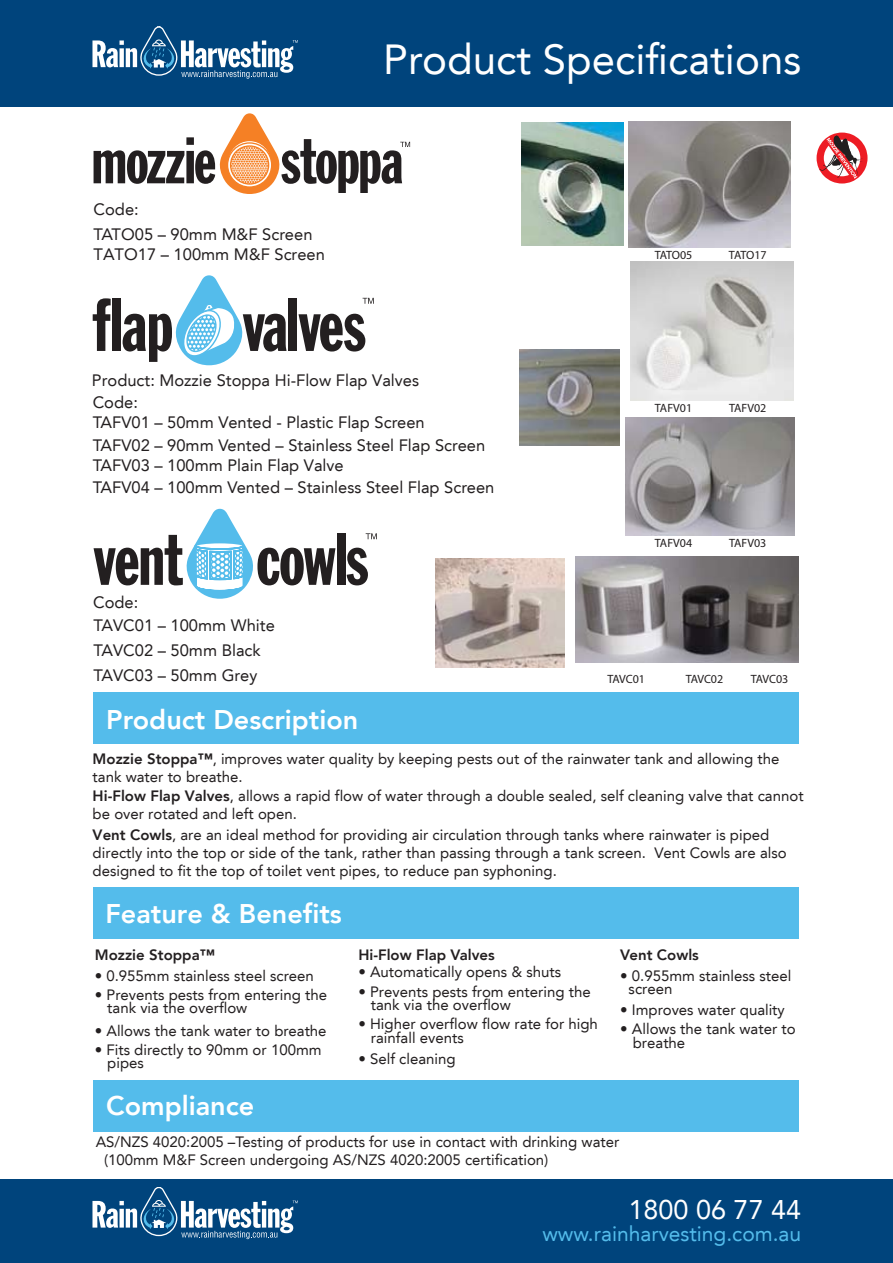
<style>
.page{position:relative;width:893px;height:1263px;background:#fff}
.page>*{position:absolute;margin:0;border:0;box-sizing:border-box;transform-origin:0 0}
.t1{font:42px "Avenir LT";color:#fff}
.t2{font:800 27px "Avenir LT";color:#fff}
.t3{font:27px "Avenir LT";color:#fff}
.t4{font:21px "Avenir LT";color:#54bceb}
.t5{font:16.5px/25.2px "Avenir LT";color:#231f20}
.t6{font:15px/13.5px "Avenir LT";color:#231f20}
.t7{font:800 15px "Avenir LT";color:#231f20}
.t8{font:12px "Myriad";color:#231f20}
.s1{font-weight:800}
</style>
<div class="page">
<div style="left:0;top:0;width:893px;height:107px;background:#00447c"></div>
<svg style="left:92px;top:26px;width:206px;height:53px"></svg>
<div style="left:0;top:1179px;width:893px;height:84px;background:#00447c"></div>
<svg style="left:92px;top:1187px;width:206px;height:52px"></svg>
<img style="left:630px;top:262px;width:163px;height:138px">
<svg style="left:94px;top:113px;width:316px;height:81px"></svg>
<svg style="left:93px;top:298px;width:18px;height:53px"></svg>
<div style="left:112px;top:299px;width:9px;height:52px;background:#231f20"></div>
<div style="left:289px;top:299px;width:8px;height:52px;background:#231f20"></div>
<svg style="left:299px;top:314px;width:66px;height:37px"></svg>
<svg style="left:123px;top:275px;width:164px;height:90px"></svg>
<svg style="left:363px;top:298px;width:11px;height:6px"></svg>
<div style="left:337px;top:533px;width:8px;height:52px;background:#231f20"></div>
<svg style="left:347px;top:548px;width:21px;height:37px"></svg>
<svg style="left:94px;top:509px;width:241px;height:90px"></svg>
<svg style="left:366px;top:533px;width:11px;height:6px"></svg>
<div style="left:94px;top:1081px;width:705px;height:51px;background:#54bceb"></div>
<div style="left:94px;top:693px;width:705px;height:51px;background:#54bceb"></div>
<div style="left:93px;top:887px;width:705px;height:51px;background:#54bceb"></div>
<img style="left:519px;top:350px;width:101px;height:96px">
<img style="left:522px;top:123px;width:101px;height:122px">
<img style="left:436px;top:558px;width:128px;height:109px">
<svg style="left:817px;top:133px;width:50px;height:51px"></svg>
<img style="left:628px;top:122px;width:162px;height:126px">
<img style="left:626px;top:417px;width:169px;height:119px">
<img style="left:575px;top:556px;width:223px;height:107px">
<p class="t5" style="left:94px;top:196px;width:220px">Code:<br>TATO05 – 90mm M&amp;F Screen</p>
<p class="t5" style="left:94px;top:241px;width:233px">TATO17 – 100mm M&amp;F Screen</p>
<h1 class="t1" style="left:383px;top:35px;width:419px">Product Specifications</h1>
<p class="t8" style="left:655px;top:249px;width:39px">TATO05</p>
<p class="t8" style="left:729px;top:249px;width:39px">TATO17</p>
<p class="t5" style="left:92px;top:368px;width:329px">Product: Mozzie Stoppa Hi-Flow Flap Valves</p>
<p class="t5" style="left:93px;top:392px;width:334px;line-height:20.7px">Code:<br>TAFV01 – 50mm Vented - Plastic Flap Screen</p>
<p class="t5" style="left:93px;top:432px;width:394px">TAFV02 – 90mm Vented – Stainless Steel Flap Screen</p>
<p class="t5" style="left:93px;top:474px;width:403px">TAFV04 – 100mm Vented – Stainless Steel Flap Screen</p>
<p class="t5" style="left:93px;top:453px;width:252px">TAFV03 – 100mm Plain Flap Valve</p>
<p class="t5" style="left:93px;top:590px;width:47px">Code:</p>
<p class="t5" style="left:94px;top:613px;width:183px">TAVC01 – 100mm White<br>TAVC02 – 50mm Black<br>TAVC03 – 50mm Grey</p>
<h2 class="t2" style="left:106px;top:703px;width:254px">Product Description</h2>
<p class="t8" style="left:655px;top:402px;width:39px">TAFV01</p>
<p class="t8" style="left:729px;top:402px;width:39px">TAFV02</p>
<p class="t8" style="left:655px;top:537px;width:39px">TAFV04</p>
<p class="t8" style="left:729px;top:537px;width:39px">TAFV03</p>
<p class="t8" style="left:608px;top:673px;width:39px">TAVC01</p>
<p class="t8" style="left:686px;top:673px;width:39px">TAVC02</p>
<p class="t8" style="left:751px;top:673px;width:39px">TAVC03</p>
<p class="t6" style="left:93px;top:750px;width:712px;line-height:18.3px"><span class="s1">Mozzie Stoppa™</span>, improves water quality by keeping pests out of the rainwater tank and allowing the tank water to breathe.<br><span class="s1">Hi-Flow Flap Valves</span>, allows a rapid flow of water through a double sealed, self cleaning valve that cannot be over rotated and left open.</p>
<p class="t6" style="left:93px;top:826px;width:696px;line-height:18px"><span class="s1">Vent Cowls</span>, are an ideal method for providing air circulation through tanks where rainwater is piped directly into the top or side of the tank, rather than passing through a tank screen. Vent Cowls are also designed to fit the top of toilet vent pipes, to reduce pan syphoning.</p>
<h2 class="t2" style="left:105px;top:897px;width:238px">Feature &amp; Benefits</h2>
<p class="t7" style="left:95px;top:946px;width:122px">Mozzie Stoppa™</p>
<p class="t6" style="left:95px;top:969px;width:220px">• 0.955mm stainless steel screen</p>
<p class="t6" style="left:107px;top:988px;width:221px;text-indent:-13px">• Prevents pests from entering the tank via the overflow</p>
<p class="t6" style="left:95px;top:1024px;width:233px">• Allows the tank water to breathe</p>
<p class="t6" style="left:107px;top:1043px;width:216px;text-indent:-13px">• Fits directly to 90mm or 100mm pipes</p>
<h2 class="t2" style="left:106px;top:1089px;width:150px">Compliance</h2>
<p class="t7" style="left:358px;top:946px;width:138px">Hi-Flow Flap Valves</p>
<p class="t6" style="left:358px;top:965px;width:204px">• Automatically opens &amp; shuts</p>
<p class="t6" style="left:371px;top:985px;width:221px;text-indent:-13px">• Prevents pests from entering the tank via the overflow</p>
<p class="t6" style="left:371px;top:1017px;width:229px;text-indent:-13px">• Higher overflow flow rate for high rainfall events</p>
<p class="t6" style="left:358px;top:1052px;width:99px">• Self cleaning</p>
<p class="t7" style="left:620px;top:946px;width:80px">Vent Cowls</p>
<p class="t6" style="left:629px;top:969px;width:164px;text-indent:-8px">• 0.955mm stainless steel screen</p>
<p class="t6" style="left:620px;top:1003px;width:166px">• Improves water quality</p>
<p class="t6" style="left:633px;top:1022px;width:164px;text-indent:-13px">• Allows the tank water to breathe</p>
<p class="t6" style="left:104px;top:1133px;width:517px;line-height:18px;text-indent:-8px">AS/NZS 4020:2005 –Testing of products for use in contact with drinking water (100mm M&amp;F Screen undergoing AS/NZS 4020:2005 certification)</p>
<h2 class="t3" style="left:629px;top:1194px;width:174px">1800 06 77 44</h2>
<h3 class="t4" style="left:542px;top:1221px;width:260px">www.rainharvesting.com.au</h3>
</div>
